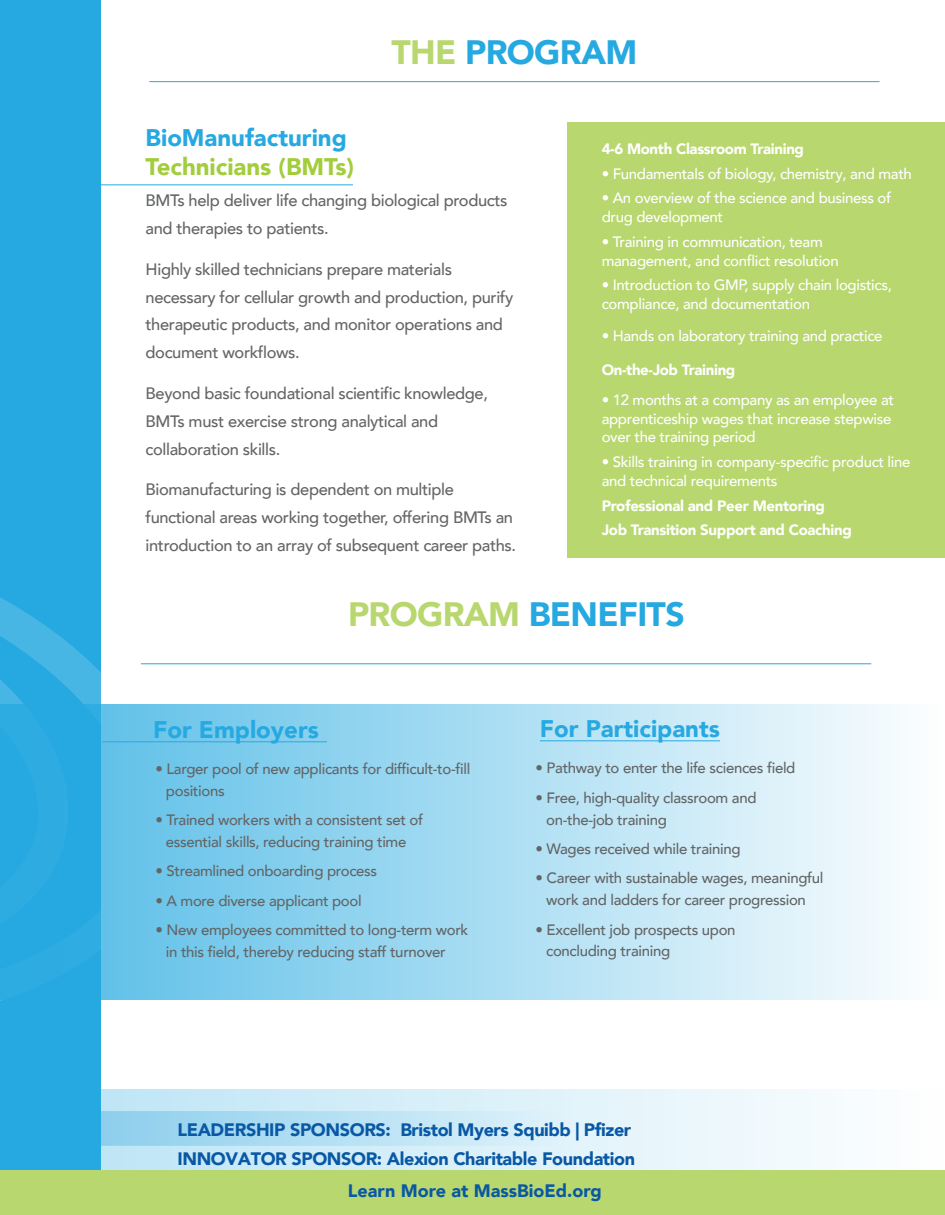
<style>
.page{position:relative;width:945px;height:1215px;background:#fff}
.page>*{position:absolute;margin:0;border:0;box-sizing:border-box;transform-origin:0 0}
.t1{font:900 33.75px "Avenir";letter-spacing:-.02em;color:#26a9e1}
.t2{font:900 24px "Avenir";color:#26a9e1}
.t3{font:900 24px "Avenir";color:#a2cd3c}
.t4{font:900 18px/29.7px "Avenir";letter-spacing:-.02em;color:#0958a5}
.t5{font:900 18px "Avenir";color:#0958a5}
.t6{font:500 16.5px/27.9px "Avenir";letter-spacing:-.02em;color:#636566}
.t7{font:500 15px/29.4px "Avenir";letter-spacing:-.02em;color:#636566}
.t8{font:500 15px/18.9px "Avenir";letter-spacing:-.02em;color:#fff}
.t9{font:900 15px/24.9px "Avenir";letter-spacing:-.02em;color:#fff}
.s1{color:#b8d76f}
</style>
<div class="page">
<hr style="left:149px;top:81px;width:731px;height:1px;background:#26a9e1">
<hr style="left:0;top:184px;width:353px;height:1px;background:#26a9e1">
<div style="left:568px;top:122px;width:377px;height:436px;background:#b8d76f"></div>
<div style="left:0;top:0;width:101px;height:1215px;background:#26a9e1"></div>
<svg style="left:0;top:659px;width:101px;height:342px"></svg>
<svg style="left:0;top:597px;width:87px;height:108px"></svg>
<div style="left:0;top:1170px;width:945px;height:45px;background:#b8d76f"></div>
<hr style="left:141px;top:663px;width:730px;height:1px;background:#26a9e1">
<img style="left:0;top:705px;width:897px;height:295px">
<hr style="left:540px;top:740px;width:180px;height:1px;background:#26a9e1">
<hr style="left:102px;top:741px;width:225px;height:1px;background:#26a9e1">
<h1 class="t1" style="left:392px;top:37px;width:247px"><span class="s1">THE</span> PROGRAM</h1>
<h2 class="t2" style="left:146px;top:127px;width:203px">BioManufacturing</h2>
<h2 class="t3" style="left:146px;top:156px;width:210px">Technicians (BMTs)</h2>
<p class="t6" style="left:146px;top:188px;width:363px">BMTs help deliver life changing biological products and therapies to patients.</p>
<p class="t6" style="left:146px;top:257px;width:369px">Highly skilled technicians prepare materials necessary for cellular growth and production, purify therapeutic products, and monitor operations and document workflows.</p>
<p class="t6" style="left:146px;top:381px;width:344px">Beyond basic foundational scientific knowledge,<br>BMTs must exercise strong analytical and collaboration skills.</p>
<p class="t6" style="left:146px;top:477px;width:372px">Biomanufacturing is dependent on multiple functional areas working together, offering BMTs an introduction to an array of subsequent career paths.</p>
<p class="t9" style="left:602px;top:138px;width:204px">4-6 Month Classroom Training</p>
<p class="t8" style="left:602px;top:163px;width:312px;line-height:24px">ï Fundamentals of biology, chemistry, and math ï An overview of the science and business of</p>
<p class="t8" style="left:602px;top:206px;width:223px;line-height:24.9px">drug development<br>ï Training in communication, team</p>
<p class="t8" style="left:602px;top:249px;width:292px;line-height:24.9px">management, and conflict resolution<br>ï Introduction to GMP, supply chain logistics,</p>
<p class="t8" style="left:602px;top:290px;width:282px;line-height:31.3px">compliance, and documentation<br>ï Hands on laboratory training and practice</p>
<p class="t9" style="left:602px;top:359px;width:135px">On-the-Job Training</p>
<p class="t8" style="left:602px;top:391px;width:294px">ï 12 months at a company as an employee at apprenticeship wages that increase stepwise over the training period</p>
<p class="t8" style="left:602px;top:454px;width:310px">ï Skills training in company-specific product line and technical requirements</p>
<p class="t9" style="left:602px;top:494px;width:252px">Professional and Peer Mentoring<br>Job Transition Support and Coaching</p>
<h1 class="t1" style="left:348px;top:599px;width:338px"><span class="s1">PROGRAM</span> BENEFITS</h1>
<h2 class="t2" style="left:153px;top:719px;width:167px">For Employers</h2>
<h2 class="t2" style="left:540px;top:718px;width:181px">For Participants</h2>
<p class="t7" style="left:166px;top:759px;width:306px;line-height:21.9px;text-indent:-10px">ï Larger pool of new applicants for difficult-to-fill positions</p>
<p class="t7" style="left:155px;top:810px;width:269px;line-height:21.9px;text-align:center">ï Trained workers with a consistent set of essential skills, reducing training time</p>
<p class="t7" style="left:155px;top:858px;width:314px">ï Streamlined onboarding process<br>ï A more diverse applicant pool<br>ï New employees committed to long-term work</p>
<p class="t7" style="left:166px;top:938px;width:281px">in this field, thereby reducing staff turnover</p>
<p class="t7" style="left:536px;top:755px;width:261px">ï Pathway to enter the life sciences field ï Free, high-quality classroom and</p>
<p class="t7" style="left:536px;top:806px;width:289px;text-indent:10px">on-the-job training<br>ï Wages received while training<br>ï Career with sustainable wages, meaningful</p>
<p class="t7" style="left:536px;top:887px;width:272px;text-indent:10px">work and ladders for career progression ï Excellent job prospects upon</p>
<p class="t7" style="left:546px;top:938px;width:126px">concluding training</p>
<p class="t4" style="left:177px;top:1116px;width:459px">LEADERSHIP SPONSORS: Bristol Myers Squibb | Pfizer<br>INNOVATOR SPONSOR: Alexion Charitable Foundation</p>
<p class="t5" style="left:348px;top:1183px;width:255px">Learn More at MassBioEd.org</p>
</div>
